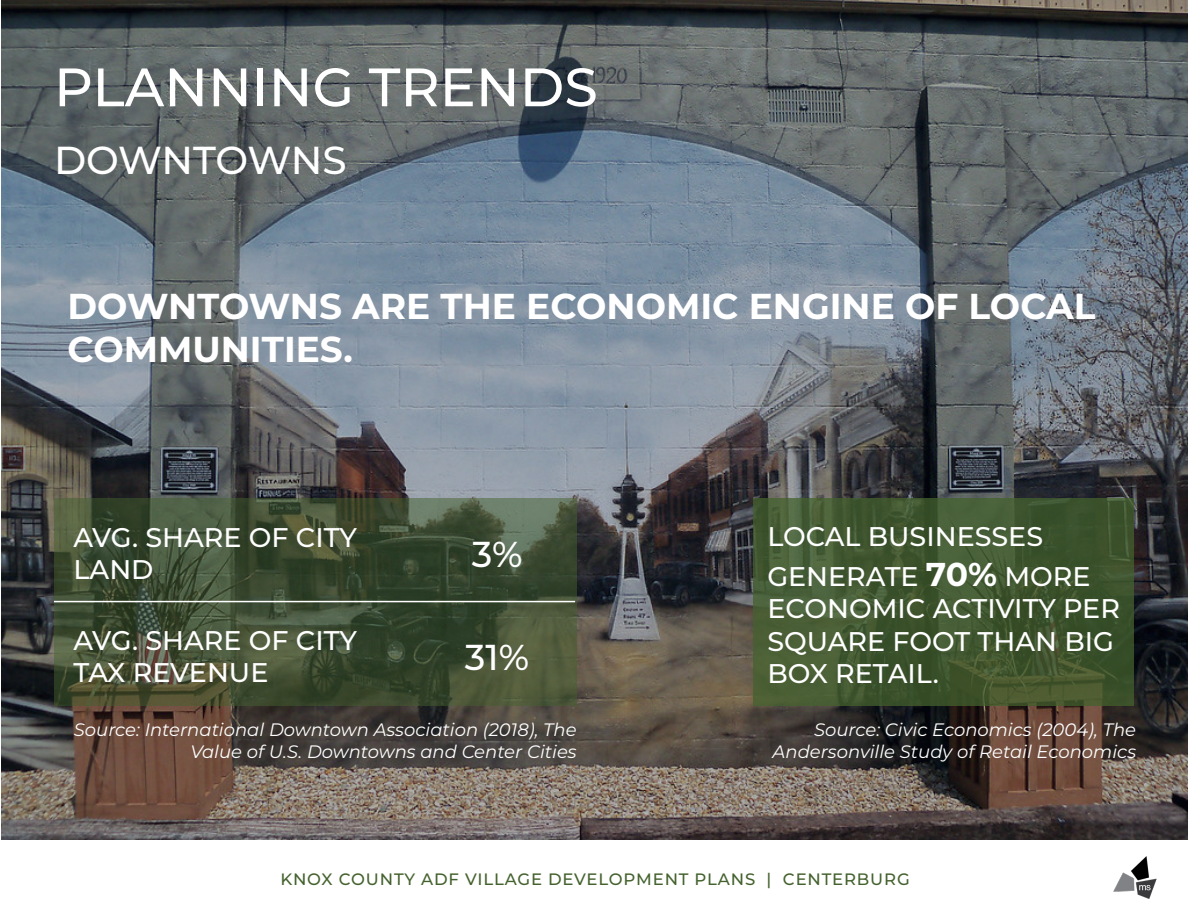
<style>
.page{position:relative;width:1188px;height:918px;background:#fff}
.page>*{position:absolute;margin:0;border:0;box-sizing:border-box;transform-origin:0 0}
.t1{font:500 54px "Montserrat";color:#fff}
.t2{font:500 39px "Montserrat";letter-spacing:-.015em;color:#fff}
.t3{font:700 36px/43.2px "Montserrat";color:#fff}
.t4{font:500 36px "Montserrat";color:#fff}
.t5{font:500 27px/32.4px "Montserrat";color:#fff}
.Citation{font:italic 18px/21.6px "Montserrat";color:#fff;text-align:right}
.t6{font:500 16.5px "Montserrat";letter-spacing:.05em;color:#44622e}
.s1{font-weight:700;font-size:33px}
</style>
<div class="page">
<img style="left:1113px;top:856px;width:44px;height:43px">
<img style="left:1px;top:0;width:1187px;height:839px">
<svg style="left:754px;top:498px;width:380px;height:207px;background:#425831"></svg>
<svg style="left:54px;top:498px;width:523px;height:207px;background:#424f35"></svg>
<hr style="left:54px;top:601px;width:365px;height:1px;background:#fff">
<hr style="left:419px;top:601px;width:156px;height:1px;background:#fff">
<p class="t1" style="left:54px;top:49px;width:545px">PLANNING TRENDS</p>
<p class="t2" style="left:54px;top:133px;width:294px">DOWNTOWNS</p>
<p class="t3" style="left:68px;top:283px;width:1030px">DOWNTOWNS ARE THE ECONOMIC ENGINE OF LOCAL<br>COMMUNITIES.</p>
<p class="t5" style="left:74px;top:520px;width:285px">AVG. SHARE OF CITY<br>LAND</p>
<p class="t5" style="left:74px;top:623px;width:285px">AVG. SHARE OF CITY<br>TAX REVENUE</p>
<p class="t4" style="left:472px;top:529px;width:52px">3%</p>
<p class="t4" style="left:465px;top:633px;width:66px">31%</p>
<p class="Citation" style="left:74px;top:719px;width:504px">Source: International Downtown Association (2018), The<br>Value of U.S. Downtowns and Center Cities</p>
<p class="t5" style="left:767px;top:516px;width:325px;line-height:39.6px">LOCAL BUSINESSES<br>GENERATE <span class="s1">70%</span> MORE</p>
<p class="t5" style="left:767px;top:591px;width:354px">ECONOMIC ACTIVITY PER<br>SQUARE FOOT THAN BIG<br>BOX RETAIL.</p>
<p class="Citation" style="left:773px;top:719px;width:365px">Source: Civic Economics (2004), The<br>Andersonville Study of Retail Economics</p>
<p class="t6" style="left:280px;top:868px;width:631px">KNOX COUNTY ADF VILLAGE DEVELOPMENT PLANS | CENTERBURG</p>
</div>
